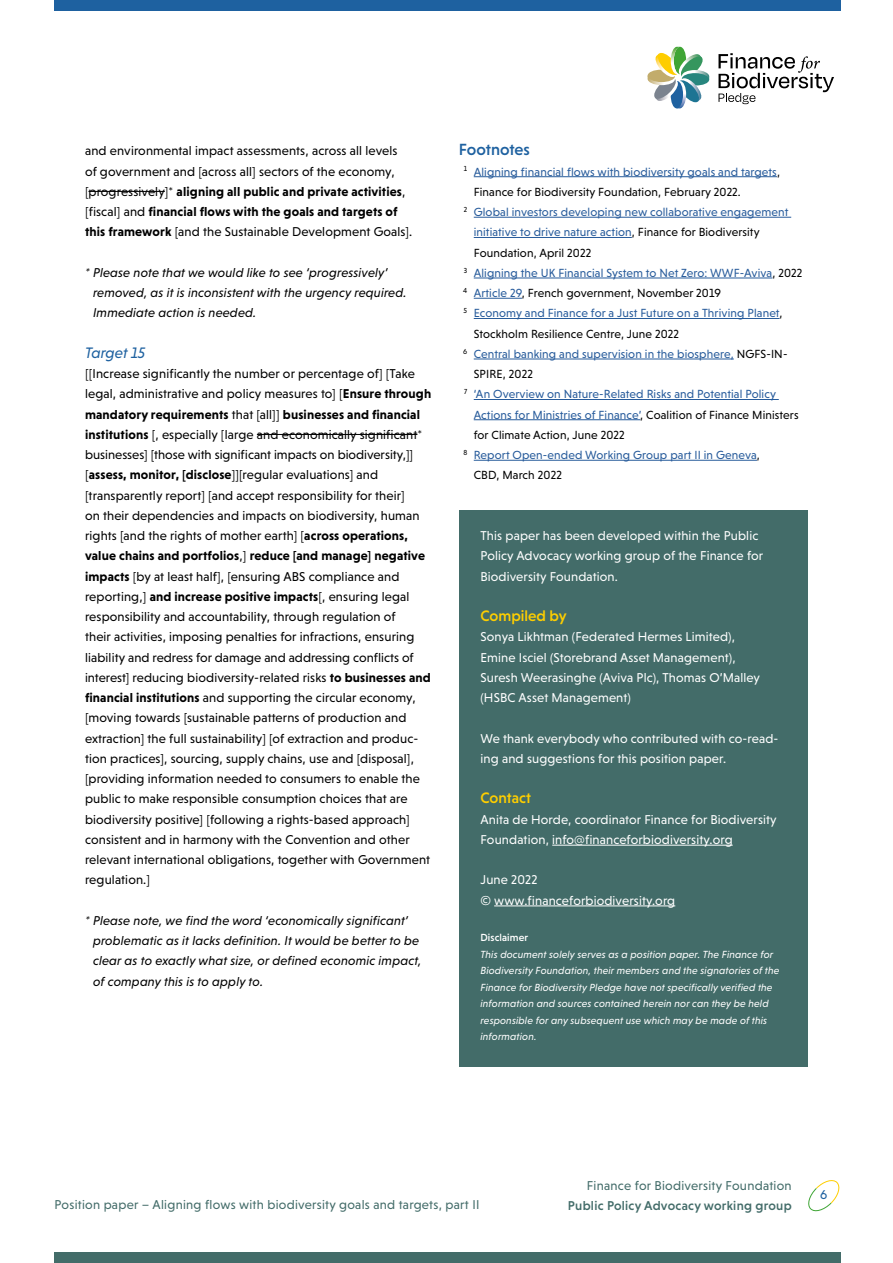
<style>
.page{position:relative;width:893px;height:1263px;background:#fff}
.page>*{position:absolute;margin:0;border:0;box-sizing:border-box;transform-origin:0 0}
.t1{font:500 16.5px "Niveau Grotesk";letter-spacing:-.005em;color:#1e61a0}
.t2{font:500 15.45px "Niveau Grotesk";color:#fece00}
.t3{font:italic 15.45px "Niveau Grotesk";letter-spacing:-.005em;color:#1e61a0}
.t4{font:13.05px/20.2px "Niveau Grotesk";letter-spacing:.01em;color:#000}
.t5{font:13.05px/20.2px "Niveau Grotesk";letter-spacing:.01em;color:#fff}
.t6{font:italic 13.05px/20.2px "Niveau Grotesk";letter-spacing:.01em;color:#000}
.t7{font:13.05px "Niveau Grotesk";letter-spacing:.02em;color:#436c69}
.t8{font:500 13.05px "Niveau Grotesk";letter-spacing:.02em;color:#436c69}
.t9{font:13.05px "Niveau Grotesk";color:#1e61a0}
.t10{font:12px "Niveau Grotesk";letter-spacing:.01em;color:#275b9b}
.t11{font:12px "Niveau Grotesk";letter-spacing:.01em;color:#000}
.t12{font:italic 10.5px/16.5px "Niveau Grotesk";letter-spacing:.01em;color:#fff}
.t13{font:500 10.5px "Niveau Grotesk";letter-spacing:.01em;color:#fff}
.s1{font-weight:700}
.s2{color:#000}
.s3{color:#275b9b}
</style>
<div class="page">
<div style="left:54px;top:0;width:786px;height:11px;background:#1e61a0"></div>
<hr style="left:88px;top:191px;width:77px;height:1px;background:#000">
<hr style="left:257px;top:434px;width:160px;height:1px;background:#000">
<div style="left:54px;top:1252px;width:786px;height:11px;background:#436c69"></div>
<svg style="left:808px;top:1180px;width:32px;height:32px"></svg>
<svg style="left:718px;top:53px;width:116px;height:51px"></svg>
<svg style="left:647px;top:47px;width:62px;height:61px"></svg>
<hr style="left:474px;top:176px;width:303px;height:1px;background:#275b9b">
<hr style="left:474px;top:217px;width:317px;height:1px;background:#275b9b">
<hr style="left:474px;top:237px;width:158px;height:1px;background:#275b9b">
<hr style="left:474px;top:278px;width:298px;height:1px;background:#275b9b">
<hr style="left:474px;top:298px;width:48px;height:1px;background:#275b9b">
<hr style="left:474px;top:318px;width:305px;height:1px;background:#275b9b">
<hr style="left:474px;top:359px;width:260px;height:1px;background:#275b9b">
<hr style="left:474px;top:399px;width:305px;height:1px;background:#275b9b">
<hr style="left:474px;top:419px;width:166px;height:1px;background:#275b9b">
<hr style="left:474px;top:460px;width:283px;height:1px;background:#275b9b">
<div style="left:459px;top:510px;width:349px;height:556px;background:#436c69"></div>
<hr style="left:552px;top:845px;width:181px;height:1px;background:#fff">
<hr style="left:494px;top:905px;width:181px;height:1px;background:#fff">
<p class="t4" style="left:85px;top:141px;width:329px">and environmental impact assessments, across all levels of government and [across all] sectors of the economy, [progressively]* <span class="s1">aligning all public and private activities</span>, [fiscal] and <span class="s1">financial flows with the goals and targets of this framework</span> [and the Sustainable Development Goals].</p>
<p class="t6" style="left:93px;top:262px;width:315px;text-indent:-8px">* Please note that we would like to see ‘progressively’ removed, as it is inconsistent with the urgency required.<br>Immediate action is needed.</p>
<p class="t3" style="left:85px;top:344px;width:62px">Target 15</p>
<p class="t4" style="left:85px;top:363px;width:348px">[[Increase significantly the number or percentage of] [Take legal, administrative and policy measures to] [<span class="s1">Ensure through mandatory requirements</span> that [all]] <span class="s1">businesses and financial institutions</span> [, especially [large and economically significant* businesses] [those with significant impacts on biodiversity,]] [<span class="s1">assess, monitor, [disclose</span>]][regular evaluations] and [transparently report] [and accept responsibility for their]<br>on their dependencies and impacts on biodiversity, human rights [and the rights of mother earth] [<span class="s1">across operations, value chains and portfolios</span>,] <span class="s1">reduce [and manage] negative impacts</span> [by at least half], [ensuring ABS compliance and reporting,] <span class="s1">and increase positive impacts</span>[, ensuring legal responsibility and accountability, through regulation of<br>their activities, imposing penalties for infractions, ensuring liability and redress for damage and addressing conflicts of interest] reducing biodiversity-related risks <span class="s1">to businesses and financial institutions</span> and supporting the circular economy, [moving towards [sustainable patterns of production and extraction] the full sustainability] [of extraction and produc&shy;tion practices], sourcing, supply chains, use and [disposal], [providing information needed to consumers to enable the public to make responsible consumption choices that are biodiversity positive] [following a rights-based approach] consistent and in harmony with the Convention and other relevant international obligations, together with Government regulation.]</p>
<p class="t6" style="left:93px;top:910px;width:330px;text-indent:-8px">* Please note, we find the word ‘economically significant’ problematic as it lacks definition. It would be better to be clear as to exactly what size, or defined economic impact, of company this is to apply to.</p>
<p class="t1" style="left:459px;top:140px;width:72px">Footnotes</p>
<p class="t10" style="left:464px;top:165px;width:318px"><sup>1</sup> Aligning financial flows with biodiversity goals and targets<span class="s2">,</span></p>
<p class="t11" style="left:474px;top:185px;width:269px">Finance for Biodiversity Foundation, February 2022.</p>
<p class="t10" style="left:464px;top:205px;width:326px"><sup>2</sup> Global investors developing new collaborative engagement</p>
<p class="t10" style="left:474px;top:225px;width:287px">initiative to drive nature action<span class="s2">, Finance for Biodiversity</span></p>
<p class="t11" style="left:474px;top:246px;width:119px">Foundation, April 2022</p>
<p class="t10" style="left:464px;top:266px;width:340px"><sup>3</sup> Aligning the UK Financial System to Net Zero: WWF-Aviva<span class="s2">, 2022</span></p>
<p class="t11" style="left:463px;top:286px;width:259px"><sup>4</sup> <span class="s3">Article 29</span>, French government, November 2019</p>
<p class="t10" style="left:464px;top:306px;width:320px"><sup>5</sup> Economy and Finance for a Just Future on a Thriving Planet<span class="s2">,</span></p>
<p class="t11" style="left:474px;top:327px;width:207px">Stockholm Resilience Centre, June 2022</p>
<p class="t10" style="left:463px;top:347px;width:326px"><sup>6</sup> Central banking and supervision in the biosphere, <span class="s2">NGFS-IN-</span></p>
<p class="t11" style="left:474px;top:367px;width:61px">SPIRE, 2022</p>
<p class="t10" style="left:464px;top:387px;width:313px"><sup>7</sup> ‘An Overview on Nature-Related Risks and Potential Policy</p>
<p class="t10" style="left:474px;top:408px;width:326px">Actions for Ministries of Finance’<span class="s2">, Coalition of Finance Ministers</span></p>
<p class="t11" style="left:474px;top:428px;width:152px">for Climate Action, June 2022</p>
<p class="t10" style="left:463px;top:448px;width:298px"><sup>8</sup> Report Open-ended Working Group part II in Geneva<span class="s2">,</span></p>
<p class="t11" style="left:474px;top:468px;width:90px">CBD, March 2022</p>
<p class="t5" style="left:480px;top:525px;width:284px">This paper has been developed within the Public<br>Policy Advocacy working group of the Finance for<br>Biodiversity Foundation.</p>
<p class="t2" style="left:480px;top:607px;width:88px">Compiled by</p>
<p class="t5" style="left:480px;top:627px;width:281px">Sonya Likhtman (Federated Hermes Limited), Emine Isciel (Storebrand Asset Management), Suresh Weerasinghe (Aviva Plc), Thomas O’Malley (HSBC Asset Management)</p>
<p class="t5" style="left:480px;top:728px;width:299px">We thank everybody who contributed with co-read&shy;ing and suggestions for this position paper.</p>
<p class="t2" style="left:480px;top:789px;width:52px">Contact</p>
<p class="t5" style="left:480px;top:809px;width:298px">Anita de Horde, coordinator Finance for Biodiversity<br>Foundation, info@financeforbiodiversity.org</p>
<p class="t5" style="left:480px;top:870px;width:196px">June 2022<br>© www.financeforbiodiversity.org</p>
<p class="t13" style="left:480px;top:932px;width:49px">Disclaimer</p>
<p class="t12" style="left:480px;top:946px;width:300px">This document solely serves as a position paper. The Finance for Biodiversity Foundation, their members and the signatories of the Finance for Biodiversity Pledge have not specifically verified the information and sources contained herein nor can they be held responsible for any subsequent use which may be made of this information.</p>
<p class="t7" style="left:55px;top:1197px;width:426px">Position paper – Aligning flows with biodiversity goals and targets, part II</p>
<p class="t7" style="left:587px;top:1178px;width:206px">Finance for Biodiversity Foundation</p>
<p class="t8" style="left:568px;top:1197px;width:225px">Public Policy Advocacy working group</p>
<p class="t9" style="left:820px;top:1187px;width:9px">6</p>
</div>
